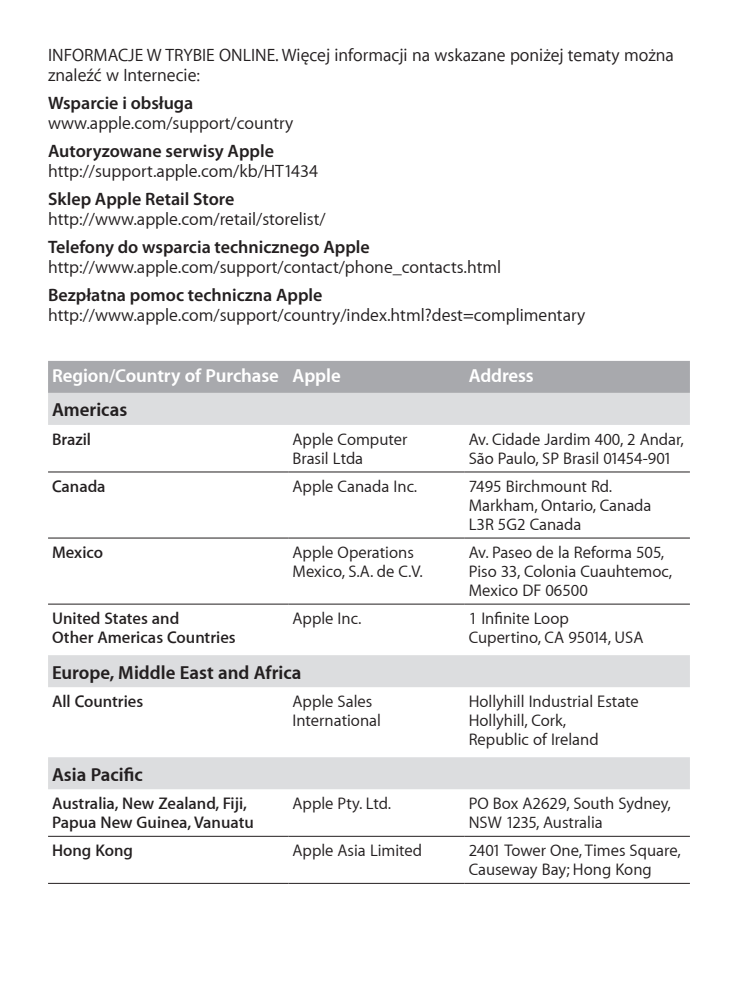
<style>
.page{position:relative;width:738px;height:998px;background:#fff}
.page>*{position:absolute;margin:0;border:0;box-sizing:border-box;transform-origin:0 0}
.TableHead-Black{font:700 19.2px "Myriad Set";color:#231f20}
.TableHead-White{font:700 19.2px "Myriad Set";letter-spacing:-.005em;color:#fff}
.FCCBodyFirst{font:18px "Myriad Set Text";color:#231f20}
.FCCBodyRegular{font:600 18px "Myriad Pro";color:#231f20}
.FCCBodyRegular-2{font:18px/20px "Myriad Set CE Text";color:#231f20}
.TableBody{font:16.8px/19.2px "Myriad Set Text";color:#231f20}
.TableDisplay{font:600 16.8px/19.2px "Myriad Set";color:#231f20}
</style>
<div class="page">
<div style="left:48px;top:361px;width:641px;height:32px;background:#a8a9ad"></div>
<svg style="left:48px;top:393px;width:641px;height:396px"></svg>
<hr style="left:48px;top:471px;width:240px;height:2px;background:#231f20">
<hr style="left:288px;top:471px;width:176px;height:2px;background:#231f20">
<hr style="left:464px;top:471px;width:225px;height:2px;background:#231f20">
<hr style="left:48px;top:537px;width:240px;height:2px;background:#231f20">
<hr style="left:288px;top:537px;width:176px;height:2px;background:#231f20">
<hr style="left:464px;top:537px;width:225px;height:2px;background:#231f20">
<hr style="left:48px;top:603px;width:240px;height:2px;background:#231f20">
<hr style="left:288px;top:603px;width:176px;height:2px;background:#231f20">
<hr style="left:464px;top:603px;width:225px;height:2px;background:#231f20">
<hr style="left:48px;top:835px;width:240px;height:2px;background:#231f20">
<hr style="left:288px;top:835px;width:176px;height:2px;background:#231f20">
<hr style="left:464px;top:835px;width:225px;height:2px;background:#231f20">
<hr style="left:48px;top:883px;width:240px;height:1px;background:#231f20">
<hr style="left:288px;top:883px;width:176px;height:1px;background:#231f20">
<hr style="left:464px;top:883px;width:225px;height:1px;background:#231f20">
<p class="FCCBodyRegular-2" style="left:48px;top:45px;width:627px">INFORMACJE W TRYBIE ONLINE. Więcej informacji na wskazane poniżej tematy można znaleźć w Internecie:</p>
<p class="FCCBodyRegular" style="left:48px;top:91px;width:147px">Wsparcie i obsługa</p>
<p class="FCCBodyFirst" style="left:48px;top:112px;width:247px">www.apple.com/support/country</p>
<p class="FCCBodyRegular" style="left:48px;top:139px;width:227px">Autoryzowane serwisy Apple</p>
<p class="FCCBodyFirst" style="left:48px;top:160px;width:271px">http://support.apple.com/kb/HT1434</p>
<p class="FCCBodyRegular" style="left:48px;top:187px;width:188px">Sklep Apple Retail Store</p>
<p class="FCCBodyFirst" style="left:48px;top:208px;width:279px">http://www.apple.com/retail/storelist/</p>
<p class="FCCBodyRegular" style="left:48px;top:235px;width:323px">Telefony do wsparcia technicznego Apple</p>
<p class="FCCBodyFirst" style="left:48px;top:256px;width:454px">http://www.apple.com/support/contact/phone_contacts.html</p>
<p class="FCCBodyRegular" style="left:48px;top:283px;width:276px">Bezpłatna pomoc techniczna Apple</p>
<p class="FCCBodyFirst" style="left:48px;top:304px;width:538px">http://www.apple.com/support/country/index.html?dest=complimentary</p>
<p class="TableHead-White" style="left:52px;top:364px;width:228px">Region/Country of Purchase</p>
<p class="TableHead-White" style="left:292px;top:364px;width:50px">Apple</p>
<p class="TableHead-White" style="left:468px;top:364px;width:66px">Address</p>
<p class="TableHead-Black" style="left:52px;top:398px;width:77px">Americas</p>
<p class="TableDisplay" style="left:52px;top:429px;width:40px">Brazil</p>
<p class="TableBody" style="left:292px;top:429px;width:116px">Apple Computer<br>Brasil Ltda</p>
<p class="TableBody" style="left:468px;top:429px;width:216px">Av. Cidade Jardim 400, 2 Andar,<br>São Paulo, SP Brasil 01454-901</p>
<p class="TableDisplay" style="left:52px;top:476px;width:55px">Canada</p>
<p class="TableBody" style="left:292px;top:476px;width:126px">Apple Canada Inc.</p>
<p class="TableBody" style="left:468px;top:476px;width:184px">7495 Birchmount Rd.<br>Markham, Ontario, Canada<br>L3R 5G2 Canada</p>
<p class="TableDisplay" style="left:52px;top:542px;width:53px">Mexico</p>
<p class="TableBody" style="left:292px;top:542px;width:132px">Apple Operations<br>Mexico, S.A. de C.V.</p>
<p class="TableBody" style="left:468px;top:542px;width:205px">Av. Paseo de la Reforma 505,<br>Piso 33, Colonia Cuauhtemoc,<br>Mexico DF 06500</p>
<p class="TableDisplay" style="left:52px;top:608px;width:185px">United States and<br>Other Americas Countries</p>
<p class="TableBody" style="left:292px;top:608px;width:70px">Apple Inc.</p>
<p class="TableBody" style="left:468px;top:608px;width:176px">1 Infinite Loop<br>Cupertino, CA 95014, USA</p>
<p class="TableHead-Black" style="left:52px;top:660px;width:251px">Europe, Middle East and Africa</p>
<p class="TableDisplay" style="left:52px;top:692px;width:93px">All Countries</p>
<p class="TableBody" style="left:292px;top:692px;width:90px">Apple Sales<br>International</p>
<p class="TableBody" style="left:468px;top:692px;width:171px">Hollyhill Industrial Estate<br>Hollyhill, Cork,<br>Republic of Ireland</p>
<p class="TableHead-Black" style="left:52px;top:762px;width:92px">Asia Pacific</p>
<p class="TableDisplay" style="left:52px;top:794px;width:203px">Australia, New Zealand, Fiji,<br>Papua New Guinea, Vanuatu</p>
<p class="TableBody" style="left:292px;top:794px;width:100px">Apple Pty. Ltd.</p>
<p class="TableBody" style="left:468px;top:794px;width:203px">PO Box A2629, South Sydney,<br>NSW 1235, Australia</p>
<p class="TableDisplay" style="left:52px;top:841px;width:82px">Hong Kong</p>
<p class="TableBody" style="left:292px;top:841px;width:131px">Apple Asia Limited</p>
<p class="TableBody" style="left:468px;top:841px;width:213px">2401 Tower One, Times Square,<br>Causeway Bay; Hong Kong</p>
</div>
